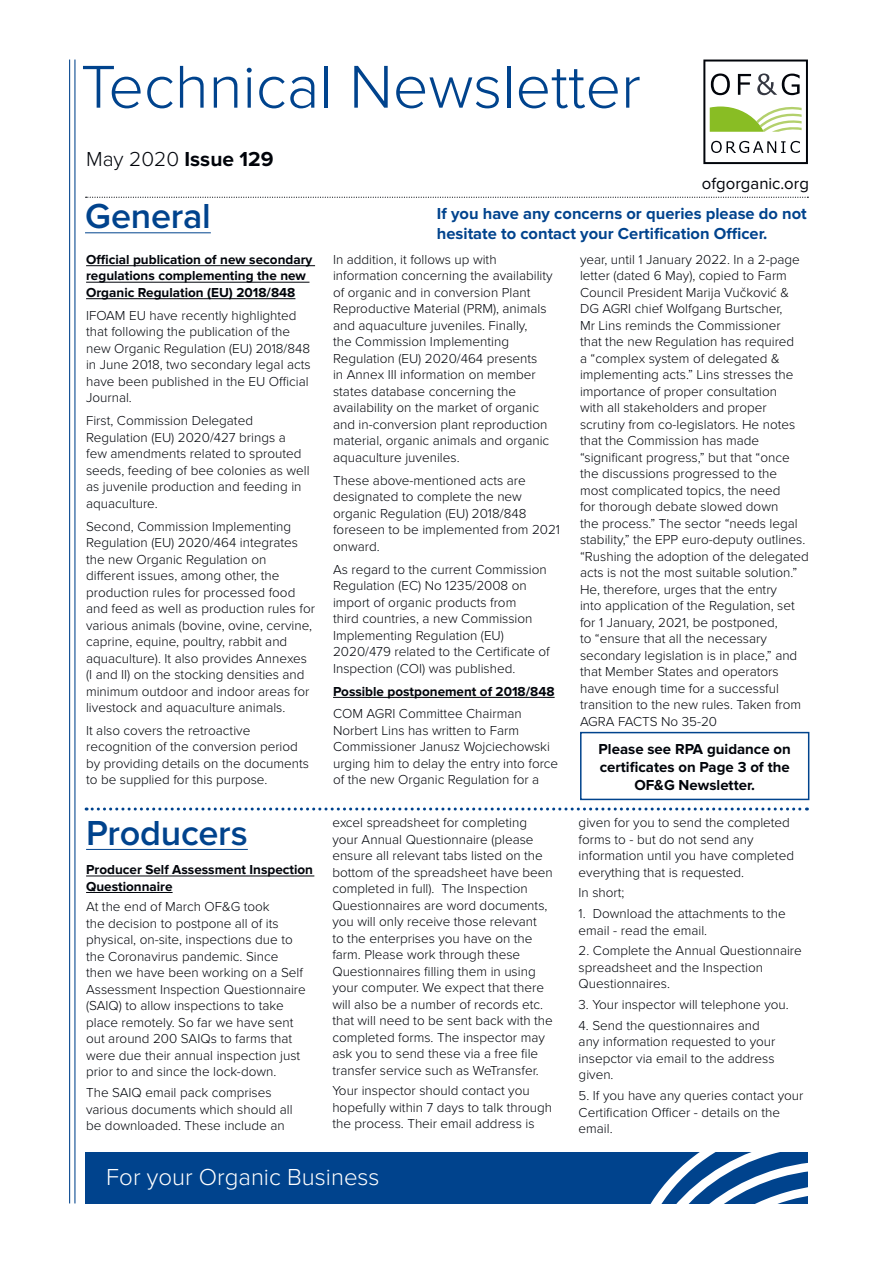
<style>
.page{position:relative;width:893px;height:1263px;background:#fff}
.page>*{position:absolute;margin:0;border:0;box-sizing:border-box;transform-origin:0 0}
.t1{font:300 62.7px "Proxima Nova";color:#00438d}
.t2{font:600 36px "Proxima Nova";letter-spacing:-.005em;color:#00438d}
.t3{font:300 24px "Proxima Nova";color:#fff}
.t4{font:700 21px "Proxima Nova";color:#01040a}
.t5{font:16.65px "Proxima Nova";color:#01040a}
.t6{font:700 16.5px/19.8px "Proxima Nova";color:#00438d}
.t7{font:700 15px/18px "Proxima Nova";color:#01040a;text-align:center}
.t8{font:300 13.5px/16.5px "Proxima Nova";color:#01040a}
.t9{font:700 13.5px/16.5px "Proxima Nova";color:#01040a}
.s1{font-weight:300}
</style>
<div class="page">
<hr style="left:74px;top:60px;width:1px;height:1143px;background:#00438d">
<hr style="left:69px;top:60px;width:1px;height:1143px;background:#00438d">
<svg style="left:703px;top:60px;width:105px;height:104px"></svg>
<svg style="left:86px;top:197px;width:722px;height:1px"></svg>
<div style="left:85px;top:1152px;width:723px;height:51px;background:#00438d"></div>
<svg style="left:651px;top:1152px;width:157px;height:51px"></svg>
<hr style="left:86px;top:265px;width:229px;height:1px;background:#01040a">
<hr style="left:86px;top:282px;width:223px;height:1px;background:#01040a">
<hr style="left:86px;top:298px;width:209px;height:1px;background:#01040a">
<hr style="left:333px;top:697px;width:222px;height:1px;background:#01040a">
<hr style="left:86px;top:849px;width:162px;height:1px;background:#00438d">
<hr style="left:86px;top:876px;width:228px;height:1px;background:#01040a">
<hr style="left:86px;top:892px;width:87px;height:1px;background:#01040a">
<svg style="left:86px;top:807px;width:721px;height:3px"></svg>
<div style="left:580px;top:732px;width:229px;height:68px;border:2px solid #00438d"></div>
<hr style="left:85px;top:232px;width:126px;height:1px;background:#00438d">
<h1 class="t1" style="left:81px;top:51px;width:562px">Technical Newsletter</h1>
<p class="t4" style="left:86px;top:147px;width:189px"><span class="s1">May 2020</span> Issue 129</p>
<p class="t5" style="left:702px;top:173px;width:109px">ofgorganic.org</p>
<h2 class="t2" style="left:85px;top:196px;width:127px">General</h2>
<p class="t6" style="left:437px;top:204px;width:371px">If you have any concerns or queries please do not hesitate to contact your Certification Officer.</p>
<p class="t9" style="left:86px;top:252px;width:228px">Official publication of new secondary regulations complementing the new<br>Organic Regulation (EU) 2018/848</p>
<p class="t8" style="left:86px;top:307px;width:226px">IFOAM EU have recently highlighted that following the publication of the new Organic Regulation (EU) 2018/848 in June 2018, two secondary legal acts have been published in the EU Official<br>Journal.</p>
<p class="t8" style="left:86px;top:413px;width:225px">First, Commission Delegated<br>Regulation (EU) 2020/427 brings a few amendments related to sprouted seeds, feeding of bee colonies as well as juvenile production and feeding in aquaculture.</p>
<p class="t8" style="left:86px;top:518px;width:230px">Second, Commission Implementing Regulation (EU) 2020/464 integrates the new Organic Regulation on different issues, among other, the production rules for processed food and feed as well as production rules for various animals (bovine, ovine, cervine, caprine, equine, poultry, rabbit and aquaculture). It also provides Annexes (I and II) on the stocking densities and minimum outdoor and indoor areas for livestock and aquaculture animals.</p>
<p class="t8" style="left:86px;top:722px;width:224px">It also covers the retroactive recognition of the conversion period by providing details on the documents to be supplied for this purpose.</p>
<p class="t8" style="left:333px;top:252px;width:221px">In addition, it follows up with information concerning the availability of organic and in conversion Plant Reproductive Material (PRM), animals and aquaculture juveniles. Finally,<br>the Commission Implementing Regulation (EU) 2020/464 presents<br>in Annex III information on member states database concerning the availability on the market of organic and in-conversion plant reproduction material, organic animals and organic aquaculture juveniles.</p>
<p class="t8" style="left:333px;top:472px;width:229px">These above-mentioned acts are designated to complete the new organic Regulation (EU) 2018/848 foreseen to be implemented from 2021 onward.</p>
<p class="t8" style="left:333px;top:561px;width:218px">As regard to the current Commission Regulation (EC) No 1235/2008 on import of organic products from<br>third countries, a new Commission Implementing Regulation (EU)<br>2020/479 related to the Certificate of Inspection (COI) was published.</p>
<p class="t9" style="left:333px;top:680px;width:223px;line-height:23px">Possible postponement of 2018/848<br><span class="s1">COM AGRI Committee Chairman</span></p>
<p class="t8" style="left:333px;top:722px;width:227px">Norbert Lins has written to Farm Commissioner Janusz Wojciechowski urging him to delay the entry into force of the new Organic Regulation for a</p>
<p class="t8" style="left:580px;top:251px;width:230px">year, until 1 January 2022. In a 2-page letter (dated 6 May), copied to Farm Council President Marija Vučković &amp; DG AGRI chief Wolfgang Burtscher,<br>Mr Lins reminds the Commissioner<br>that the new Regulation has required<br>a “complex system of delegated &amp; implementing acts.” Lins stresses the importance of proper consultation<br>with all stakeholders and proper scrutiny from co-legislators. He notes that the Commission has made “significant progress,” but that “once the discussions progressed to the<br>most complicated topics, the need<br>for thorough debate slowed down<br>the process.” The sector “needs legal stability,” the EPP euro-deputy outlines. “Rushing the adoption of the delegated acts is not the most suitable solution.” He, therefore, urges that the entry<br>into application of the Regulation, set for 1 January, 2021, be postponed,<br>to “ensure that all the necessary secondary legislation is in place,” and that Member States and operators have enough time for a successful transition to the new rules. Taken from AGRA FACTS No 35-20</p>
<p class="t7" style="left:599px;top:740px;width:194px">Please see RPA guidance on certificates on Page 3 of the<br>OF&amp;G Newsletter.</p>
<p class="t2" style="left:86px;top:812px;width:163px">Producers</p>
<p class="t9" style="left:86px;top:862px;width:228px">Producer Self Assessment Inspection<br>Questionnaire</p>
<p class="t8" style="left:86px;top:899px;width:221px">At the end of March OF&amp;G took<br>the decision to postpone all of its physical, on-site, inspections due to the Coronavirus pandemic. Since then we have been working on a Self Assessment Inspection Questionnaire (SAIQ) to allow inspections to take place remotely. So far we have sent out around 200 SAIQs to farms that were due their annual inspection just prior to and since the lock-down.</p>
<p class="t8" style="left:86px;top:1085px;width:208px">The SAIQ email pack comprises various documents which should all be downloaded. These include an</p>
<p class="t8" style="left:332px;top:815px;width:222px">excel spreadsheet for completing your Annual Questionnaire (please ensure all relevant tabs listed on the bottom of the spreadsheet have been completed in full). The Inspection Questionnaires are word documents, you will only receive those relevant<br>to the enterprises you have on the farm. Please work through these Questionnaires filling them in using your computer. We expect that there will also be a number of records etc. that will need to be sent back with the completed forms. The inspector may ask you to send these via a free file transfer service such as WeTransfer.</p>
<p class="t8" style="left:332px;top:1083px;width:221px">Your inspector should contact you hopefully within 7 days to talk through the process. Their email address is</p>
<p class="t8" style="left:579px;top:815px;width:217px">given for you to send the completed forms to - but do not send any information until you have completed everything that is requested.</p>
<p class="t8" style="left:579px;top:885px;width:47px">In short;</p>
<p class="t8" style="left:579px;top:906px;width:209px">1. Download the attachments to the email - read the email.</p>
<p class="t8" style="left:579px;top:943px;width:225px">2. Complete the Annual Questionnaire spreadsheet and the Inspection<br>Questionnaires.</p>
<p class="t8" style="left:579px;top:997px;width:212px">3. Your inspector will telephone you.</p>
<p class="t8" style="left:579px;top:1017px;width:198px">4. Send the questionnaires and any information requested to your insepctor via email to the address given.</p>
<p class="t8" style="left:579px;top:1088px;width:226px">5. If you have any queries contact your<br>Certification Officer - details on the email.</p>
<h3 class="t3" style="left:106px;top:1163px;width:275px">For your Organic Business</h3>
</div>
